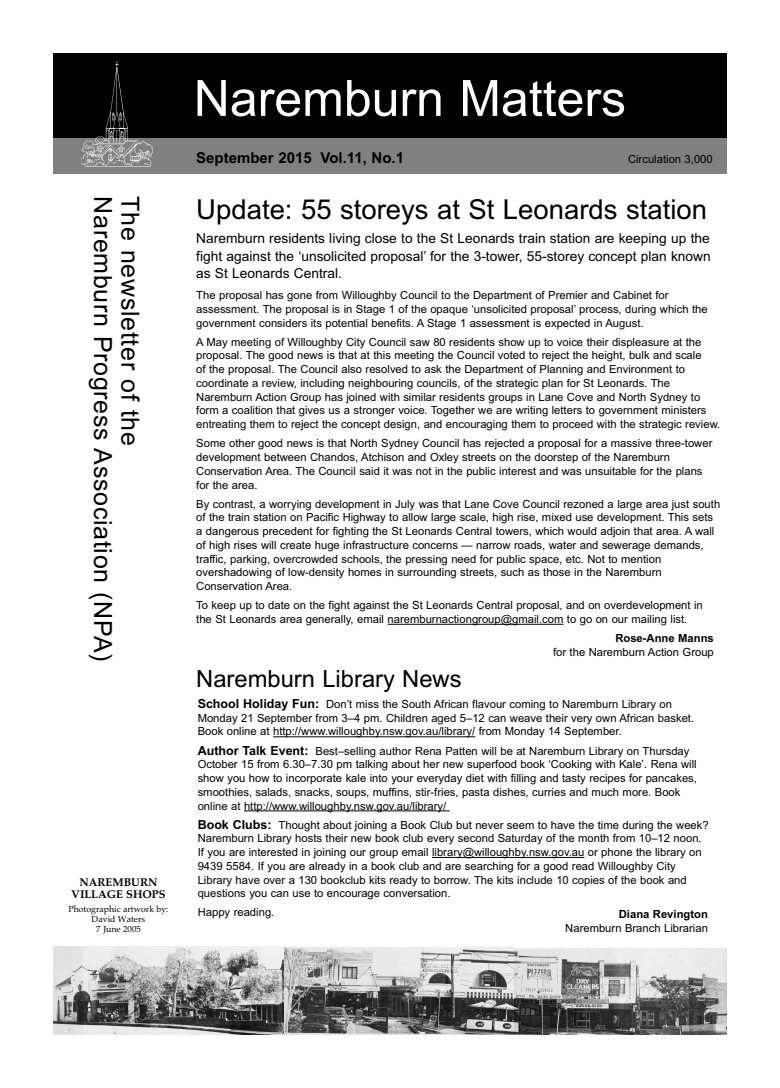
<style>
.page{position:relative;width:780px;height:1088px;background:#fff}
.page>*{position:absolute;margin:0;border:0;box-sizing:border-box;transform-origin:0 0}
.t1{font:50px "Arial";color:#fff}
.t2{font:27.5px "Arial";color:#000}
.t3{font:25px/27.5px "Arial";letter-spacing:.03em;color:#000}
.t4{font:23.75px "Arial";color:#000}
.t5{font:700 15px "Arial";color:#000}
.t6{font:13.75px/17.5px "Arial";color:#000;text-align:justify}
.t7{font:11.25px/13.8px "Arial";color:#000}
.t8{font:700 11.25px "Arial";color:#000}
.t9{font:700 11.25px/12.5px "Palatino";color:#000;text-align:center}
.t10{font:8.75px/10px "Palatino";color:#000;text-align:center}
.s1{font-weight:700;font-size:12.5px}
</style>
<div class="page">
<div style="left:53px;top:53px;width:673px;height:89px;background:#000"></div>
<div style="left:53px;top:138px;width:673px;height:36px;background:#808080"></div>
<img style="left:82px;top:61px;width:70px;height:106px">
<img style="left:283px;top:946px;width:232px;height:89px">
<img style="left:515px;top:948px;width:211px;height:87px">
<img style="left:53px;top:946px;width:230px;height:89px">
<hr style="left:387px;top:624px;width:176px;height:1px;background:#000">
<hr style="left:273px;top:736px;width:202px;height:1px;background:#000">
<hr style="left:244px;top:810px;width:205px;height:1px;background:#000">
<hr style="left:432px;top:857px;width:152px;height:1px;background:#000">
<h3 class="t3" style="left:144px;top:196px;width:466px;rotate:90deg">The newsletter of the<br>Naremburn Progress Association (NPA)</h3>
<p class="t9" style="left:71px;top:876px;width:96px">NAREMBURN<br>VILLAGE SHOPS</p>
<p class="t10" style="left:68px;top:904px;width:102px">Photographic artwork by:<br>David Waters<br>7 June 2005</p>
<h1 class="t1" style="left:194px;top:69px;width:434px">Naremburn Matters</h1>
<h3 class="t5" style="left:196px;top:149px;width:209px">September 2015 Vol.11, No.1</h3>
<p class="t7" style="left:628px;top:153px;width:86px">Circulation 3,000</p>
<h2 class="t2" style="left:196px;top:193px;width:512px">Update: 55 storeys at St Leonards station</h2>
<p class="t6" style="left:196px;top:230px;width:516px">Naremburn residents living close to the St Leonards train station are keeping up the fight against the ‘unsolicited proposal’ for the 3-tower, 55-storey concept plan known as St Leonards Central.</p>
<p class="t7" style="left:196px;top:288px;width:513px">The proposal has gone from Willoughby Council to the Department of Premier and Cabinet for assessment. The proposal is in Stage 1 of the opaque ‘unsolicited proposal’ process, during which the government considers its potential benefits. A Stage 1 assessment is expected in August.</p>
<p class="t7" style="left:196px;top:335px;width:525px">A May meeting of Willoughby City Council saw 80 residents show up to voice their displeasure at the proposal. The good news is that at this meeting the Council voted to reject the height, bulk and scale<br>of the proposal. The Council also resolved to ask the Department of Planning and Environment to coordinate a review, including neighbouring councils, of the strategic plan for St Leonards. The Naremburn Action Group has joined with similar residents groups in Lane Cove and North Sydney to form a coalition that gives us a stronger voice. Together we are writing letters to government ministers entreating them to reject the concept design, and encouraging them to proceed with the strategic review.</p>
<p class="t7" style="left:196px;top:436px;width:517px">Some other good news is that North Sydney Council has rejected a proposal for a massive three-tower development between Chandos, Atchison and Oxley streets on the doorstep of the Naremburn Conservation Area. The Council said it was not in the public interest and was unsuitable for the plans for the area.</p>
<p class="t7" style="left:196px;top:497px;width:525px">By contrast, a worrying development in July was that Lane Cove Council rezoned a large area just south of the train station on Pacific Highway to allow large scale, high rise, mixed use development. This sets a dangerous precedent for fighting the St Leonards Central towers, which would adjoin that area. A wall of high rises will create huge infrastructure concerns — narrow roads, water and sewerage demands, traffic, parking, overcrowded schools, the pressing need for public space, etc. Not to mention overshadowing of low-density homes in surrounding streets, such as those in the Naremburn Conservation Area.</p>
<p class="t7" style="left:196px;top:598px;width:508px">To keep up to date on the fight against the St Leonards Central proposal, and on overdevelopment in the St Leonards area generally, email naremburnactiongroup@gmail.com to go on our mailing list.</p>
<p class="t8" style="left:615px;top:631px;width:100px">Rose-Anne Manns</p>
<p class="t7" style="left:553px;top:645px;width:162px">for the Naremburn Action Group</p>
<h3 class="t4" style="left:196px;top:665px;width:267px">Naremburn Library News</h3>
<p class="t7" style="left:198px;top:697px;width:498px"><span class="s1">School Holiday Fun:</span> Don’t miss the South African flavour coming to Naremburn Library on<br>Monday 21 September from 3–4 pm. Children aged 5–12 can weave their very own African basket.<br>Book online at http://www.willoughby.nsw.gov.au/library/ from Monday 14 September.</p>
<p class="t7" style="left:198px;top:744px;width:501px"><span class="s1">Author Talk Event:</span> Best–selling author Rena Patten will be at Naremburn Library on Thursday October 15 from 6.30–7.30 pm talking about her new superfood book ‘Cooking with Kale’. Rena will show you how to incorporate kale into your everyday diet with filling and tasty recipes for pancakes, smoothies, salads, snacks, soups, muffins, stir-fries, pasta dishes, curries and much more. Book online at http://www.willoughby.nsw.gov.au/library/</p>
<p class="t7" style="left:198px;top:818px;width:512px"><span class="s1">Book Clubs:</span> Thought about joining a Book Club but never seem to have the time during the week?<br>Naremburn Library hosts their new book club every second Saturday of the month from 10–12 noon.<br>If you are interested in joining our group email library@willoughby.nsw.gov.au or phone the library on 9439 5584. If you are already in a book club and are searching for a good read Willoughby City Library have over a 130 bookclub kits ready to borrow. The kits include 10 copies of the book and questions you can use to encourage conversation.</p>
<p class="t7" style="left:198px;top:906px;width:78px">Happy reading.</p>
<p class="t8" style="left:618px;top:907px;width:91px">Diana Revington</p>
<p class="t7" style="left:565px;top:921px;width:144px">Naremburn Branch Librarian</p>
</div>
